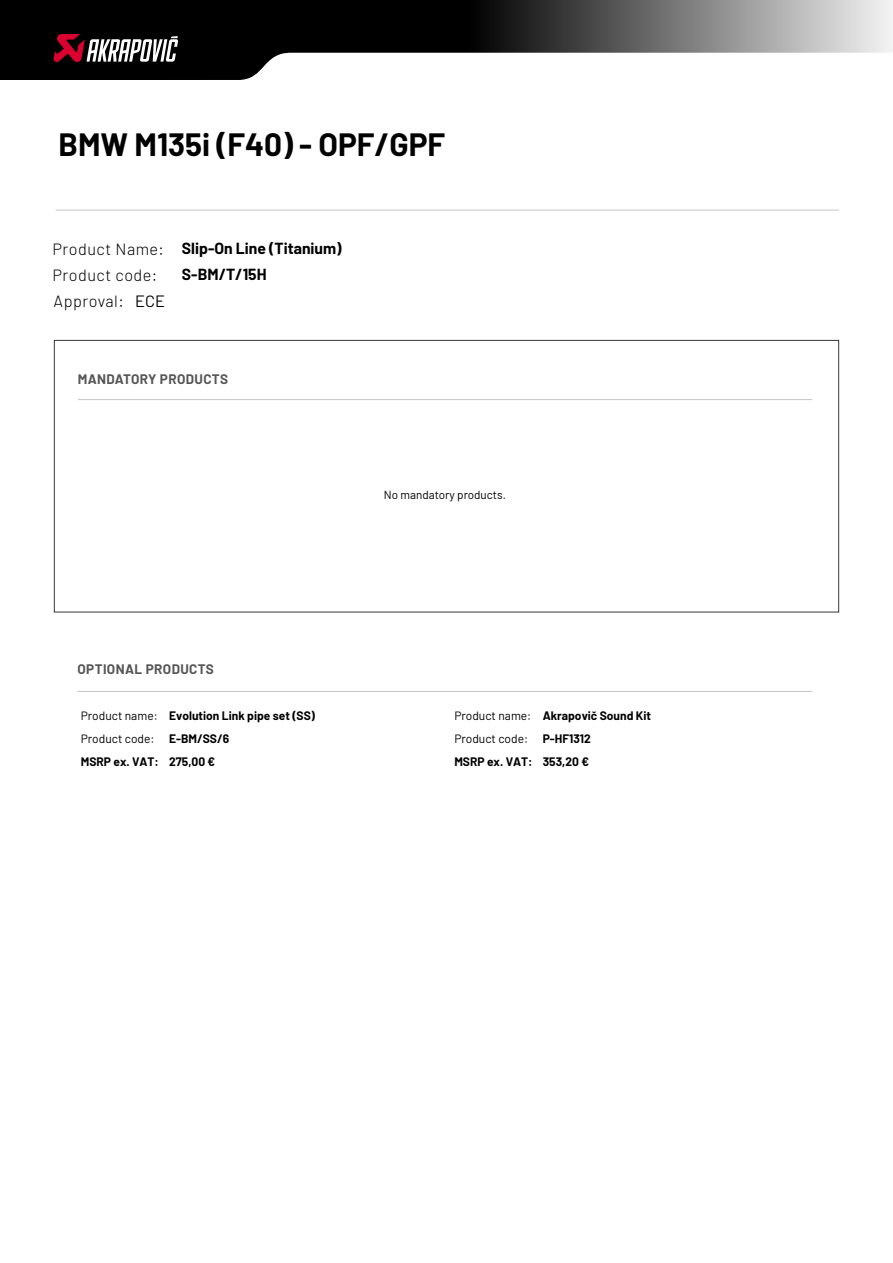
<style>
.page{position:relative;width:893px;height:1263px;background:#fff}
.page>*{position:absolute;margin:0;border:0;box-sizing:border-box;transform-origin:0 0}
.t1{font:700 31.5px "Barlow";color:#000}
.t2{font:16.35px "Barlow";color:#000}
.t3{font:300 16.2px "Barlow";letter-spacing:.03em;color:#000}
.t4{font:700 15.75px/26.2px "Barlow";color:#000}
.t5{font:700 13.5px "Barlow";letter-spacing:.03em;color:#565656}
.t6{font:700 12px/23px "Barlow";color:#000}
.t7{font:12px/23px "Barlow";color:#000}
.t8{font:11.7px "Barlow";color:#000}
</style>
<div class="page">
<svg style="left:0;top:0;width:893px;height:80px"></svg>
<svg style="left:53px;top:34px;width:125px;height:29px"></svg>
<hr style="left:78px;top:399px;width:734px;height:1px;background:#c3c6c7">
<hr style="left:78px;top:691px;width:734px;height:1px;background:#c3c6c7">
<hr style="left:56px;top:210px;width:783px;height:1px;background:#c3c6c7">
<h1 class="t1" style="left:58px;top:125px;width:388px">BMW M135i (F40) - OPF/GPF</h1>
<h3 class="t3" style="left:53px;top:237px;width:113px">Product Name:</h3>
<h3 class="t3" style="left:53px;top:263px;width:106px">Product code:</h3>
<h3 class="t3" style="left:54px;top:289px;width:72px">Approval:</h3>
<h2 class="t2" style="left:135px;top:290px;width:31px">ECE</h2>
<h3 class="t4" style="left:182px;top:234px;width:161px">Slip-On Line (Titanium)<br>S-BM/T/15H</h3>
<p class="t5" style="left:78px;top:369px;width:152px">MANDATORY PRODUCTS</p>
<p class="t8" style="left:384px;top:487px;width:124px">No mandatory products.</p>
<p class="t5" style="left:77px;top:659px;width:138px">OPTIONAL PRODUCTS</p>
<p class="t7" style="left:81px;top:703px;width:78px">Product name:<br>Product code:</p>
<p class="t6" style="left:81px;top:749px;width:80px">MSRP ex. VAT:</p>
<p class="t6" style="left:169px;top:703px;width:147px">Evolution Link pipe set (SS)<br>E-BM/SS/6<br>275,00 €</p>
<p class="t7" style="left:454px;top:703px;width:78px">Product name:<br>Product code:</p>
<p class="t6" style="left:454px;top:749px;width:80px">MSRP ex. VAT:</p>
<p class="t6" style="left:543px;top:703px;width:110px">Akrapovič Sound Kit<br>P-HF1312<br>353,20 €</p>
</div>
